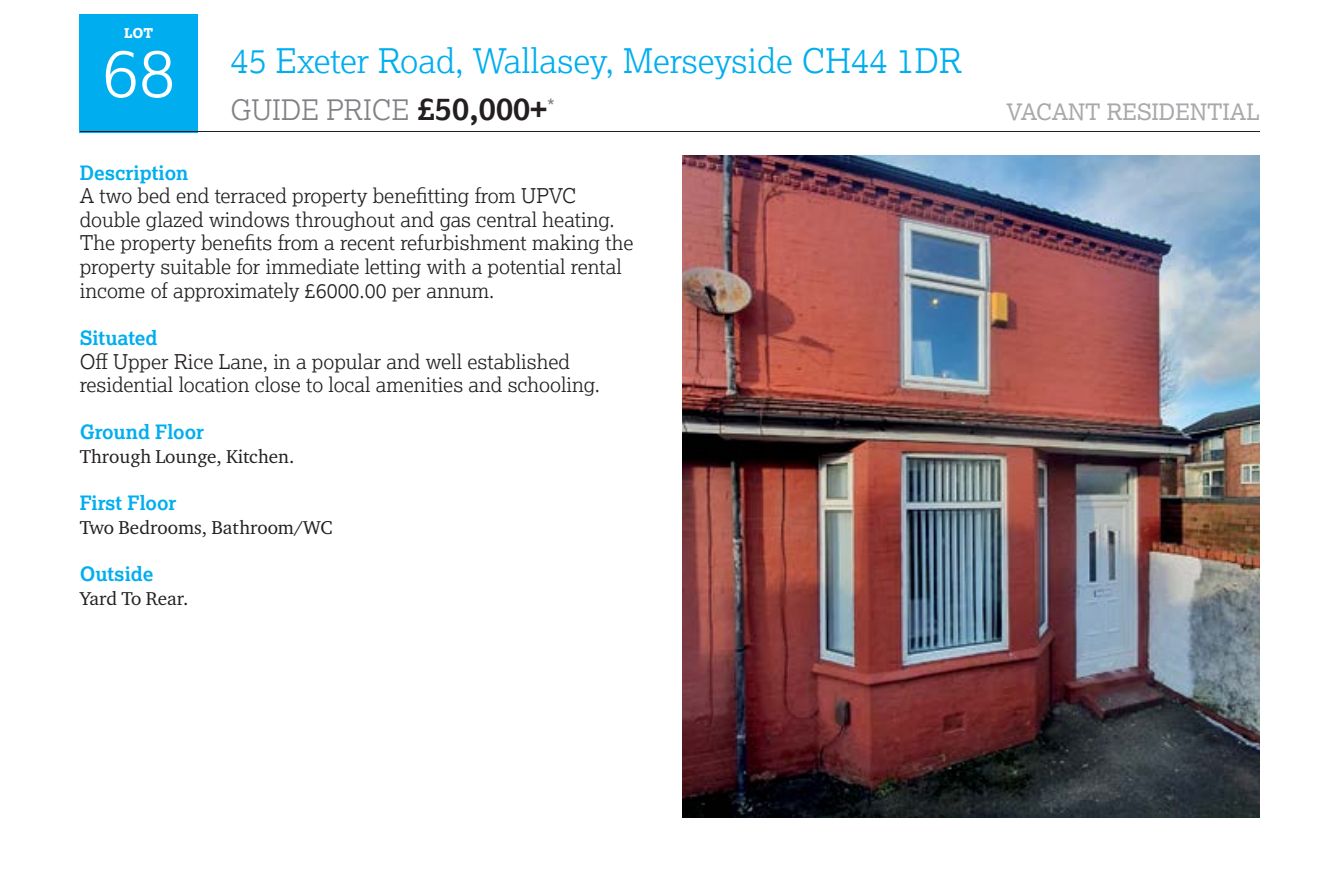
<style>
.page{position:relative;width:1338px;height:875px;background:#fff}
.page>*{position:absolute;margin:0;border:0;box-sizing:border-box;transform-origin:0 0}
.t1{font:300 67.5px "Lexia";color:#fff}
.t2{font:300 33.75px "Lexia";color:#00aeef}
.t3{font:300 28.12px "Lexia";color:#808285}
.t4{font:22.5px "Lexia";color:#a7a9ac}
.t5{font:300 20.25px/23.6px "Lexia";color:#231f20}
.t6{font:20.25px "Lexia";color:#808285}
.t7{font:700 19.8px "Lexia";color:#00aeef}
.t8{font:19.12px "Charter ITC Pro";color:#231f20}
.t9{font:800 13.5px "Lexia";color:#fff}
.s1{font-weight:700;font-size:31.5px;color:#231f20}
</style>
<div class="page">
<div style="left:80px;top:14px;width:118px;height:118px;background:#00aeef"></div>
<hr style="left:80px;top:132px;width:1180px;height:1px;background:#231f20">
<img style="left:682px;top:156px;width:578px;height:661px">
<p class="t9" style="left:124px;top:24px;width:31px">LOT</p>
<h1 class="t1" style="left:102px;top:30px;width:75px">68</h1>
<h2 class="t2" style="left:230px;top:40px;width:733px">45 Exeter Road, Wallasey, Merseyside CH44 1DR</h2>
<h3 class="t3" style="left:230px;top:93px;width:318px">GUIDE PRICE <span class="s1">£50,000+</span></h3>
<p class="t4" style="left:1006px;top:98px;width:255px">VACANT RESIDENTIAL</p>
<p class="t6" style="left:547px;top:94px;width:9px">*</p>
<p class="t7" style="left:80px;top:160px;width:110px">Description</p>
<p class="t5" style="left:80px;top:183px;width:555px">A two bed end terraced property benefitting from UPVC double glazed windows throughout and gas central heating.<br>The property benefits from a recent refurbishment making the property suitable for immediate letting with a potential rental income of approximately £6000.00 per annum.</p>
<p class="t7" style="left:80px;top:325px;width:79px">Situated</p>
<p class="t5" style="left:80px;top:349px;width:522px">Off Upper Rice Lane, in a popular and well established residential location close to local amenities and schooling.</p>
<p class="t7" style="left:80px;top:420px;width:126px">Ground Floor</p>
<p class="t8" style="left:80px;top:445px;width:216px">Through Lounge, Kitchen.</p>
<p class="t7" style="left:80px;top:491px;width:98px">First Floor</p>
<p class="t8" style="left:80px;top:515px;width:254px">Two Bedrooms, Bathroom/WC</p>
<p class="t7" style="left:80px;top:561px;width:75px">Outside</p>
<p class="t8" style="left:80px;top:586px;width:110px">Yard To Rear.</p>
</div>
